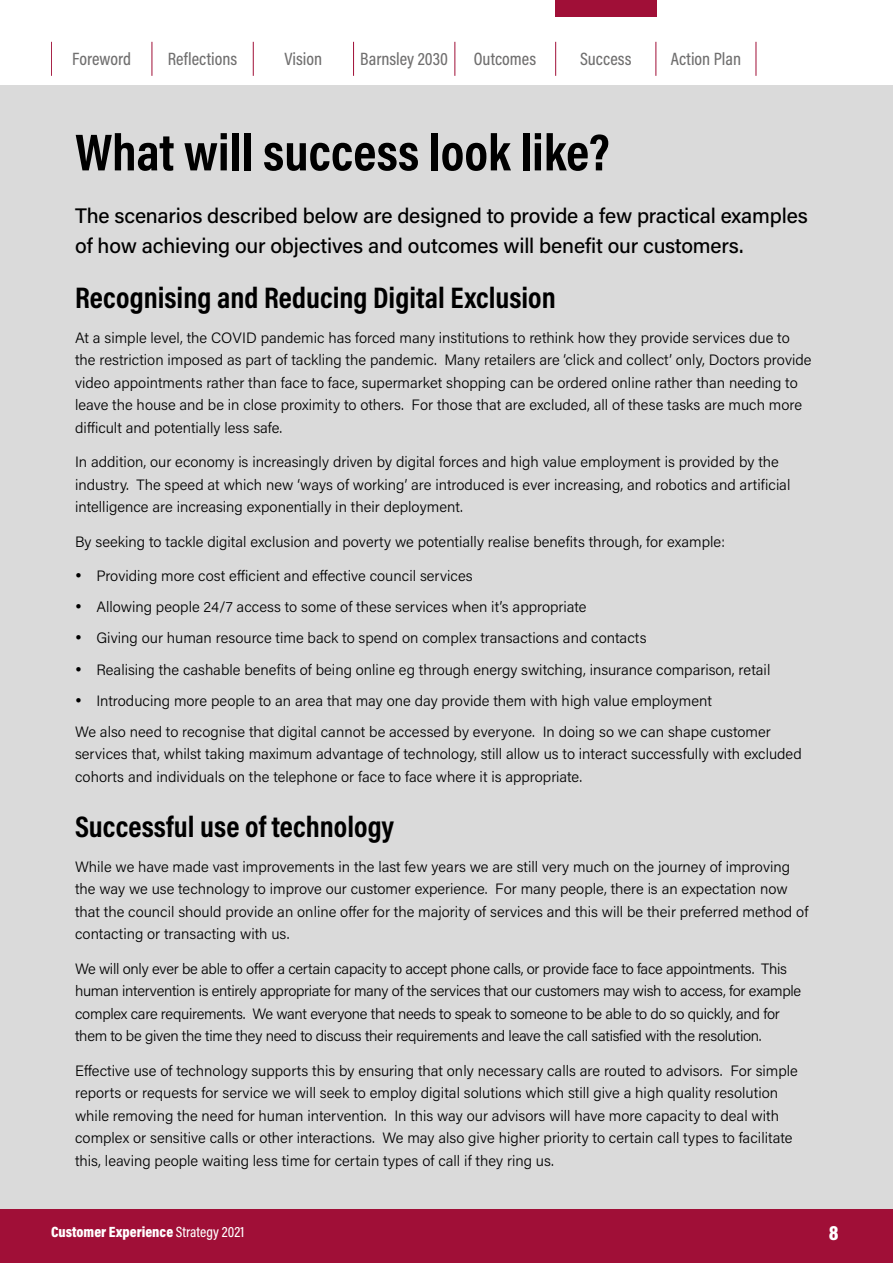
<style>
.page{position:relative;width:893px;height:1263px;background:#fff}
.page>*{position:absolute;margin:0;border:0;box-sizing:border-box;transform-origin:0 0}
.t1{font:700 52.5px "Acumin Pro Cond";color:#000}
.t2{font:700 30px "Acumin Pro Cond";color:#000}
.t3{font:500 21px/30px "Acumin Pro";letter-spacing:-.01em;color:#000}
.t4{font:900 21px "Acumin Pro Cond";color:#fff}
.t5{font:500 18px "Acumin Pro Cond";color:#706f6f}
.t6{font:300 15px/22.5px "Acumin Pro";color:#000}
.t7{font:300 15px/22.5px "Acumin Pro";letter-spacing:-.02em;color:#000}
.t8{font:900 15px "Acumin Pro Cond";color:#fff}
.s1{font-weight:500}
</style>
<div class="page">
<div style="left:0;top:191px;width:893px;height:1072px;background:#a00f37"></div>
<div style="left:0;top:85px;width:893px;height:1124px;background:#dadada"></div>
<hr style="left:51px;top:42px;width:1px;height:34px;background:#a00f37">
<hr style="left:152px;top:42px;width:1px;height:34px;background:#a00f37">
<hr style="left:253px;top:42px;width:1px;height:34px;background:#a00f37">
<hr style="left:353px;top:42px;width:1px;height:34px;background:#a00f37">
<hr style="left:454px;top:42px;width:1px;height:34px;background:#a00f37">
<hr style="left:555px;top:42px;width:1px;height:34px;background:#a00f37">
<hr style="left:655px;top:42px;width:1px;height:34px;background:#a00f37">
<hr style="left:756px;top:42px;width:1px;height:34px;background:#a00f37">
<div style="left:556px;top:0;width:101px;height:16px;background:#a00f37"></div>
<p class="t5" style="left:72px;top:47px;width:60px">Foreword</p>
<p class="t5" style="left:168px;top:47px;width:71px">Reflections</p>
<p class="t5" style="left:284px;top:47px;width:39px">Vision</p>
<p class="t5" style="left:360px;top:47px;width:89px">Barnsley 2030</p>
<p class="t5" style="left:474px;top:47px;width:64px">Outcomes</p>
<p class="t5" style="left:580px;top:47px;width:53px">Success</p>
<p class="t5" style="left:671px;top:47px;width:72px">Action Plan</p>
<h1 class="t1" style="left:75px;top:118px;width:536px">What will success look like?</h1>
<h3 class="t3" style="left:75px;top:200px;width:734px">The scenarios described below are designed to provide a few practical examples of how achieving our objectives and outcomes will benefit our customers.</h3>
<h2 class="t2" style="left:75px;top:278px;width:482px">Recognising and Reducing Digital Exclusion</h2>
<p class="t6" style="left:75px;top:326px;width:738px">At a simple level, the COVID pandemic has forced many institutions to rethink how they provide services due to the restriction imposed as part of tackling the pandemic. Many retailers are ‘click and collect’ only, Doctors provide video appointments rather than face to face, supermarket shopping can be ordered online rather than needing to leave the house and be in close proximity to others. For those that are excluded, all of these tasks are much more dificult and potentially less safe.</p>
<p class="t6" style="left:75px;top:450px;width:717px">In addition, our economy is increasingly driven by digital forces and high value employment is provided by the industry. The speed at which new ‘ways of working’ are introduced is ever increasing, and robotics and artificial intelligence are increasing exponentially in their deployment.</p>
<p class="t6" style="left:75px;top:530px;width:651px">By seeking to tackle digital exclusion and poverty we potentially realise benefits through, for example:</p>
<p class="t6" style="left:75px;top:564px;width:399px">• Providing more cost eficient and efective council services</p>
<p class="t6" style="left:75px;top:595px;width:513px">• Allowing people 24/7 access to some of these services when it’s appropriate</p>
<p class="t6" style="left:75px;top:626px;width:573px">• Giving our human resource time back to spend on complex transactions and contacts</p>
<p class="t6" style="left:75px;top:657px;width:697px">• Realising the cashable benefits of being online eg through energy switching, insurance comparison, retail</p>
<p class="t6" style="left:75px;top:684px;width:697px;line-height:31px">• Introducing more people to an area that may one day provide them with high value employment<br>We also need to recognise that digital cannot be accessed by everyone. In doing so we can shape customer</p>
<p class="t6" style="left:75px;top:742px;width:728px">services that, whilst taking maximum advantage of technology, still allow us to interact successfully with excluded cohorts and individuals on the telephone or face to face where it is appropriate.</p>
<h2 class="t2" style="left:75px;top:807px;width:320px">Successful use of technology</h2>
<p class="t6" style="left:75px;top:854px;width:735px">While we have made vast improvements in the last few years we are still very much on the journey of improving the way we use technology to improve our customer experience. For many people, there is an expectation now that the council should provide an online ofer for the majority of services and this will be their preferred method of contacting or transacting with us.</p>
<p class="t7" style="left:75px;top:956px;width:728px">We will only ever be able to ofer a certain capacity to accept phone calls, or provide face to face appointments. This human intervention is entirely appropriate for many of the services that our customers may wish to access, for example complex care requirements. We want everyone that needs to speak to someone to be able to do so quickly, and for them to be given the time they need to discuss their requirements and leave the call satisfied with the resolution.</p>
<p class="t6" style="left:75px;top:1058px;width:724px">Efective use of technology supports this by ensuring that only necessary calls are routed to advisors. For simple reports or requests for service we will seek to employ digital solutions which still give a high quality resolution while removing the need for human intervention. In this way our advisors will have more capacity to deal with complex or sensitive calls or other interactions. We may also give higher priority to certain call types to facilitate this, leaving people waiting less time for certain types of call if they ring us.</p>
<p class="t8" style="left:51px;top:1222px;width:195px">Customer Experience <span class="s1">Strategy 2021</span></p>
<h3 class="t4" style="left:829px;top:1219px;width:11px">8</h3>
</div>
